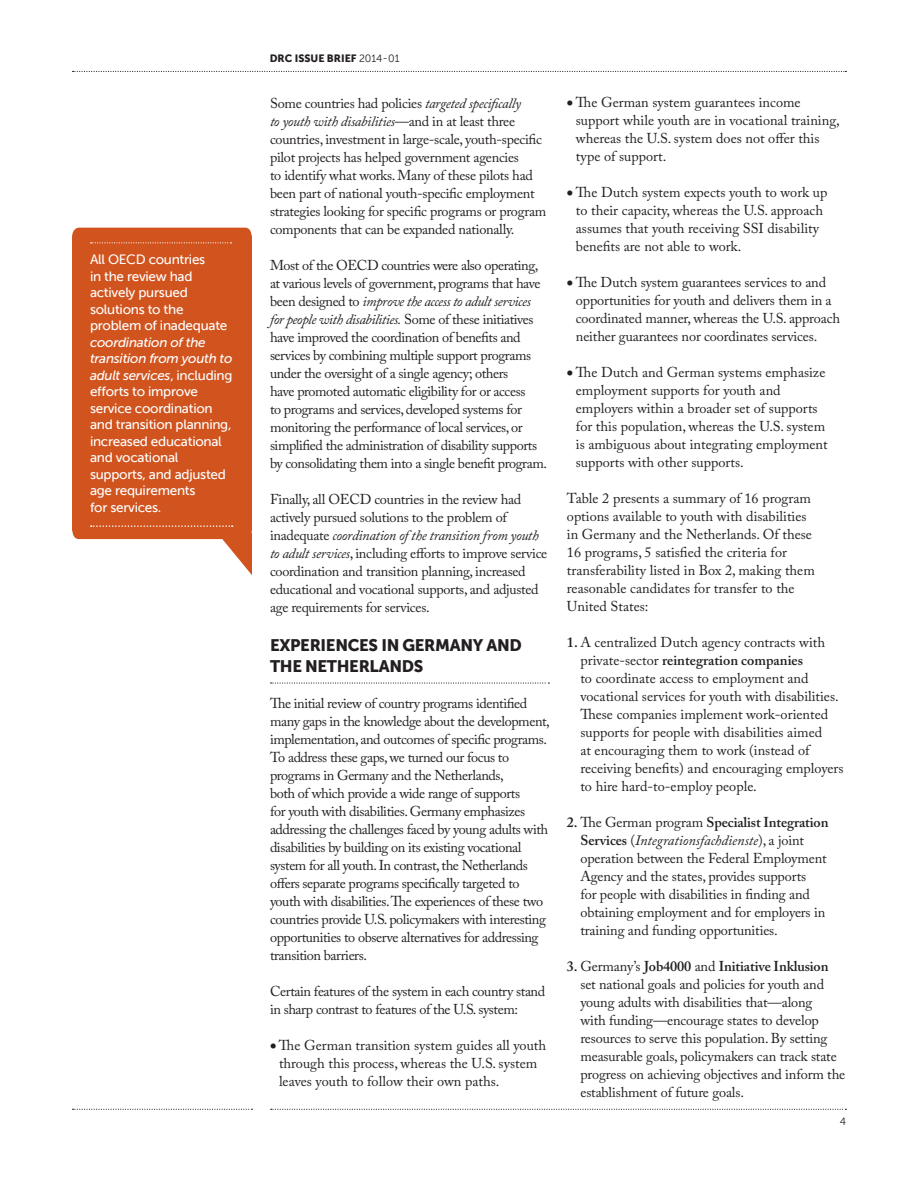
<style>
.page{position:relative;width:918px;height:1188px;background:#fff}
.page>*{position:absolute;margin:0;border:0;box-sizing:border-box;transform-origin:0 0}
.SUBHEAD___museo_sans{font:16.5px/21px "Museo Sans 900";letter-spacing:-.02em;color:#231f20}
.TEXT___adobe_caslon{font:14.25px/18px "Adobe Caslon Pro";letter-spacing:-.03em;color:#231f20}
.TEXT_number_list{font:14.25px/18px "Adobe Caslon Pro";letter-spacing:-.01em;color:#231f20}
.BULLET_TEXT___adobe{font:14.25px/18px "Adobe Caslon Pro";color:#231f20}
.TEXT___adobe_caslon-2{font:14.25px/18px "Adobe Caslon Pro";color:#231f20}
.CALLOUT_BOX_TEXT___m{font:13.5px/16.5px "Museo Sans 500";letter-spacing:-.02em;color:#fff}
.PUBLICATION_CATEGORY{font:10.5px "Museo Sans 900";color:#231f20}
.t1{font:10.5px "Museo Sans 300";color:#231f20}
.s1{font-style:italic}
.s2{font-family:"Museo Sans 300"}
.s3{font-family:"Museo Sans 900";font-size:13.5px}
.s4{font-weight:600}
</style>
<div class="page">
<svg style="left:271px;top:1109px;width:575px;height:1px"></svg>
<svg style="left:73px;top:1109px;width:179px;height:1px"></svg>
<svg style="left:73px;top:71px;width:773px;height:1px"></svg>
<svg style="left:271px;top:682px;width:278px;height:2px"></svg>
<svg style="left:217px;top:539px;width:35px;height:36px"></svg>
<div style="left:72px;top:228px;width:180px;height:311px;background:#d1541f"></div>
<svg style="left:91px;top:242px;width:140px;height:1px"></svg>
<svg style="left:91px;top:525px;width:142px;height:2px"></svg>
<p class="CALLOUT_BOX_TEXT___m" style="left:90px;top:252px;width:144px">All OECD countries<br>in the review had actively pursued solutions to the problem of inadequate <span class="s1">coordination of the transition from youth to adult services</span>, including efforts to improve service coordination and transition planning, increased educational and vocational supports, and adjusted age requirements<br>for services.</p>
<p class="PUBLICATION_CATEGORY" style="left:270px;top:53px;width:131px">DRC ISSUE BRIEF <span class="s2">2014-01</span></p>
<p class="TEXT___adobe_caslon" style="left:270px;top:94px;width:278px">Some countries had policies <span class="s1">targeted specifically<br>to youth with disabilities</span>—and in at least three countries, investment in large-scale, youth-specific pilot projects has helped government agencies<br>to identify what works. Many of these pilots had been part of national youth-specific employment strategies looking for specific programs or program components that can be expanded nationally.</p>
<p class="TEXT___adobe_caslon" style="left:270px;top:256px;width:279px">Most of the OECD countries were also operating, at various levels of government, programs that have been designed to <span class="s1">improve the access to adult services for people with disabilities.</span> Some of these initiatives have improved the coordination of benefits and services by combining multiple support programs under the oversight of a single agency; others<br>have promoted automatic eligibility for or access<br>to programs and services, developed systems for monitoring the performance of local services, or simplified the administration of disability supports by consolidating them into a single benefit program.</p>
<p class="TEXT___adobe_caslon" style="left:270px;top:490px;width:279px">Finally, all OECD countries in the review had actively pursued solutions to the problem of inadequate <span class="s1">coordination of the transition from youth to adult services</span>, including efforts to improve service coordination and transition planning, increased educational and vocational supports, and adjusted age requirements for services.</p>
<p class="SUBHEAD___museo_sans" style="left:270px;top:634px;width:253px">EXPERIENCES IN GERMANY AND<br>THE NETHERLANDS</p>
<p class="TEXT___adobe_caslon" style="left:270px;top:694px;width:281px">The initial review of country programs identified many gaps in the knowledge about the development, implementation, and outcomes of specific programs.<br>To address these gaps, we turned our focus to programs in Germany and the Netherlands,<br>both of which provide a wide range of supports<br>for youth with disabilities. Germany emphasizes addressing the challenges faced by young adults with disabilities by building on its existing vocational system for all youth. In contrast, the Netherlands offers separate programs specifically targeted to youth with disabilities. The experiences of these two countries provide U.S. policymakers with interesting opportunities to observe alternatives for addressing transition barriers.</p>
<p class="TEXT___adobe_caslon" style="left:270px;top:982px;width:277px">Certain features of the system in each country stand in sharp contrast to features of the U.S. system:</p>
<p class="BULLET_TEXT___adobe" style="left:279px;top:1036px;width:269px;text-indent:-9px"><span class="s3">•</span> The German transition system guides all youth through this process, whereas the U.S. system leaves youth to follow their own paths.</p>
<p class="BULLET_TEXT___adobe" style="left:576px;top:93px;width:265px;text-indent:-9px"><span class="s3">•</span> The German system guarantees income support while youth are in vocational training, whereas the U.S. system does not offer this type of support.</p>
<p class="BULLET_TEXT___adobe" style="left:576px;top:183px;width:253px;text-indent:-9px"><span class="s3">•</span> The Dutch system expects youth to work up to their capacity, whereas the U.S. approach assumes that youth receiving SSI disability benefits are not able to work.</p>
<p class="BULLET_TEXT___adobe" style="left:576px;top:273px;width:266px;text-indent:-9px"><span class="s3">•</span> The Dutch system guarantees services to and opportunities for youth and delivers them in a coordinated manner, whereas the U.S. approach neither guarantees nor coordinates services.</p>
<p class="BULLET_TEXT___adobe" style="left:576px;top:363px;width:253px;text-indent:-9px"><span class="s3">•</span> The Dutch and German systems emphasize employment supports for youth and employers within a broader set of supports for this population, whereas the U.S. system is ambiguous about integrating employment supports with other supports.</p>
<p class="TEXT___adobe_caslon-2" style="left:567px;top:489px;width:249px">Table 2 presents a summary of 16 program options available to youth with disabilities in Germany and the Netherlands. Of these 16 programs, 5 satisfied the criteria for transferability listed in Box 2, making them reasonable candidates for transfer to the United States:</p>
<p class="TEXT_number_list" style="left:580px;top:633px;width:265px;text-indent:-14px"><span class="s4">1.</span> A centralized Dutch agency contracts with private-sector <span class="s4">reintegration companies<br></span>to coordinate access to employment and vocational services for youth with disabilities.<br>These companies implement work-oriented supports for people with disabilities aimed<br>at encouraging them to work (instead of receiving benefits) and encouraging employers to hire hard-to-employ people.</p>
<p class="TEXT_number_list" style="left:580px;top:813px;width:250px;text-indent:-14px"><span class="s4">2.</span> The German program <span class="s4">Specialist Integration Services</span> (<span class="s1">Integrationsfachdienste</span>), a joint operation between the Federal Employment Agency and the states, provides supports<br>for people with disabilities in finding and obtaining employment and for employers in training and funding opportunities.</p>
<p class="TEXT_number_list" style="left:580px;top:957px;width:266px;text-indent:-14px"><span class="s4">3.</span> Germany’s <span class="s4">Job4000</span> and <span class="s4">Initiative Inklusion </span>set national goals and policies for youth and young adults with disabilities that—along<br>with funding—encourage states to develop resources to serve this population. By setting measurable goals, policymakers can track state progress on achieving objectives and inform the establishment of future goals.</p>
<p class="t1" style="left:840px;top:1116px;width:8px">4</p>
</div>
